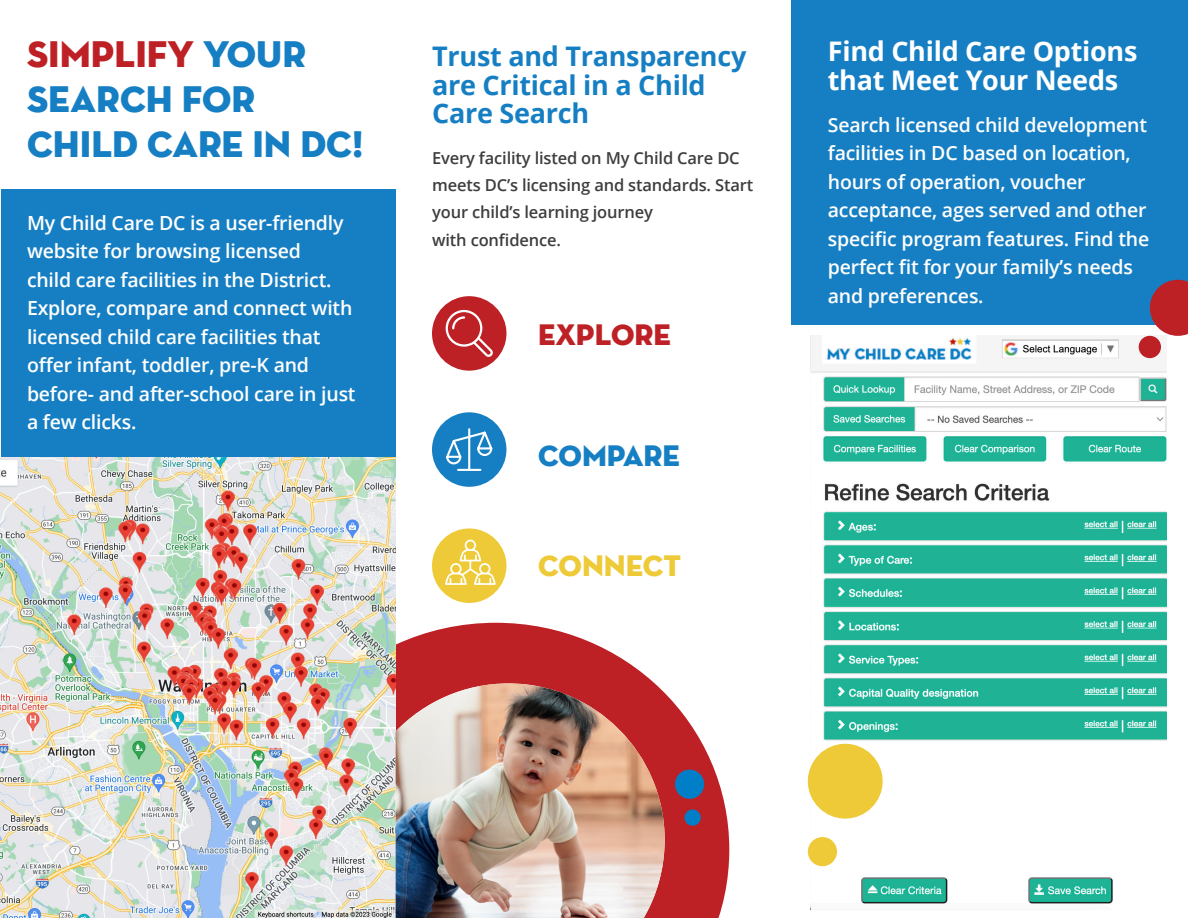
<style>
.page{position:relative;width:1188px;height:918px;background:#fff}
.page>*{position:absolute;margin:0;border:0;box-sizing:border-box;transform-origin:0 0}
.t1{font:37.5px/45px "Neutra Disp Titling";color:#167fc3}
.t2{font:30px "Neutra Disp Titling";color:#be2125}
.t3{font:30px "Neutra Disp Titling";color:#167fc3}
.t4{font:30px "Neutra Disp Titling";color:#efca38}
.t5{font:700 27px/28.5px "Open Sans";letter-spacing:-.01em;color:#167fc3}
.t6{font:700 27px/28.5px "Open Sans";letter-spacing:-.01em;color:#fff}
.t7{font:600 19.5px/28.5px "Open Sans";letter-spacing:-.01em;color:#fff}
.t8{font:600 16.5px/27px "Open Sans";letter-spacing:-.01em;color:#3e3e3f}
.s1{color:#be2125}
</style>
<div class="page">
<div style="left:1px;top:189px;width:395px;height:270px;background:#167fc3"></div>
<div style="left:432px;top:296px;width:74px;height:75px;background:#be2125;border-radius:50%"></div>
<div style="left:432px;top:412px;width:74px;height:75px;background:#167fc3;border-radius:50%"></div>
<div style="left:432px;top:528px;width:74px;height:75px;background:#efca38;border-radius:50%"></div>
<svg style="left:396px;top:623px;width:333px;height:295px;fill:#be2125"></svg>
<div style="left:675px;top:770px;width:29px;height:29px;background:#007fc8;border-radius:50%"></div>
<div style="left:684px;top:809px;width:17px;height:17px;background:#007fc8;border-radius:50%"></div>
<img style="left:1px;top:458px;width:395px;height:460px">
<img style="left:396px;top:683px;width:269px;height:235px">
<svg style="left:445px;top:540px;width:51px;height:45px"></svg>
<svg style="left:446px;top:310px;width:47px;height:47px"></svg>
<svg style="left:446px;top:428px;width:47px;height:43px"></svg>
<div style="left:791px;top:0;width:397px;height:324px;background:#167fc3"></div>
<img style="left:810px;top:336px;width:356px;height:574px">
<div style="left:808px;top:744px;width:75px;height:75px;background:#efca38;border-radius:50%"></div>
<svg style="left:1150px;top:280px;width:38px;height:56px"></svg>
<div style="left:808px;top:837px;width:29px;height:29px;background:#efca38;border-radius:50%"></div>
<div style="left:1139px;top:336px;width:22px;height:22px;background:#be2125;border-radius:50%"></div>
<p class="t1" style="left:27px;top:32px;width:338px"><span class="s1">SIMPLIFY</span> YOUR<br>SEARCH FOR<br>CHILD CARE IN DC!</p>
<p class="t7" style="left:27px;top:208px;width:330px">My Child Care DC is a user-friendly website for browsing licensed<br>child care facilities in the District.<br>Explore, compare and connect with licensed child care facilities that offer infant, toddler, pre-K and before- and after-school care in just a few clicks.</p>
<p class="t5" style="left:432px;top:42px;width:316px">Trust and Transparency are Critical in a Child<br>Care Search</p>
<p class="t8" style="left:432px;top:144px;width:323px">Every facility listed on My Child Care DC meets DC’s licensing and standards. Start your child’s learning journey</p>
<p class="t8" style="left:432px;top:227px;width:130px">with confidence.</p>
<p class="t2" style="left:538px;top:316px;width:134px">EXPLORE</p>
<p class="t3" style="left:538px;top:437px;width:143px">COMPARE</p>
<p class="t4" style="left:538px;top:547px;width:145px">CONNECT</p>
<p class="t6" style="left:828px;top:37px;width:311px">Find Child Care Options that Meet Your Needs</p>
<p class="t7" style="left:828px;top:110px;width:323px">Search licensed child development facilities in DC based on location, hours of operation, voucher acceptance, ages served and other specific program features. Find the perfect fit for your family’s needs and preferences.</p>
</div>
